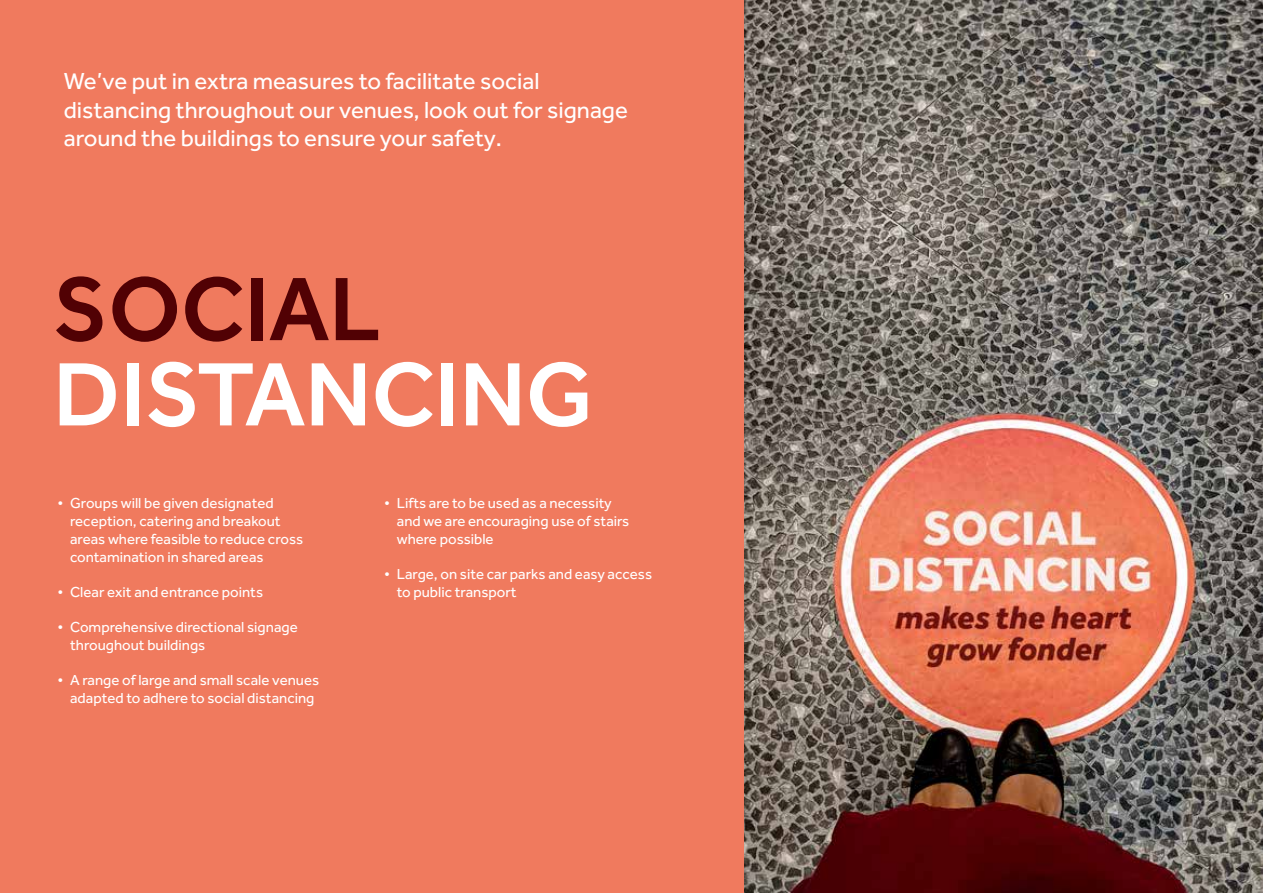
<style>
.page{position:relative;width:1263px;height:893px;background:#fff}
.page>*{position:absolute;margin:0;border:0;box-sizing:border-box;transform-origin:0 0}
.t1{font:500 93px "Effra";color:#fff}
.t2{font:500 93px "Effra";color:#510104}
.t3{font:24px/28.8px "Effra";color:#fff}
.t4{font:15px/18px "Effra";color:#fff}
</style>
<div class="page">
<div style="left:0;top:0;width:791px;height:893px;background:#f07a5e"></div>
<img style="left:744px;top:0;width:519px;height:893px">
<h2 class="t3" style="left:64px;top:66px;width:566px">We’ve put in extra measures to facilitate social distancing throughout our venues, look out for signage around the buildings to ensure your safety.</h2>
<h1 class="t2" style="left:53px;top:254px;width:329px">SOCIAL</h1>
<h1 class="t1" style="left:53px;top:339px;width:541px">DISTANCING</h1>
<p class="t4" style="left:70px;top:494px;width:234px;text-indent:-13px">• Groups will be given designated reception, catering and breakout areas where feasible to reduce cross contamination in shared areas</p>
<p class="t4" style="left:57px;top:583px;width:207px">• Clear exit and entrance points</p>
<p class="t4" style="left:70px;top:618px;width:229px;text-indent:-13px">• Comprehensive directional signage throughout buildings</p>
<p class="t4" style="left:57px;top:671px;width:263px;text-align:center">• A range of large and small scale venues adapted to adhere to social distancing</p>
<p class="t4" style="left:397px;top:494px;width:234px;text-indent:-13px">• Lifts are to be used as a necessity and we are encouraging use of stairs where possible</p>
<p class="t4" style="left:397px;top:565px;width:257px;text-indent:-13px">• Large, on site car parks and easy access to public transport</p>
</div>
